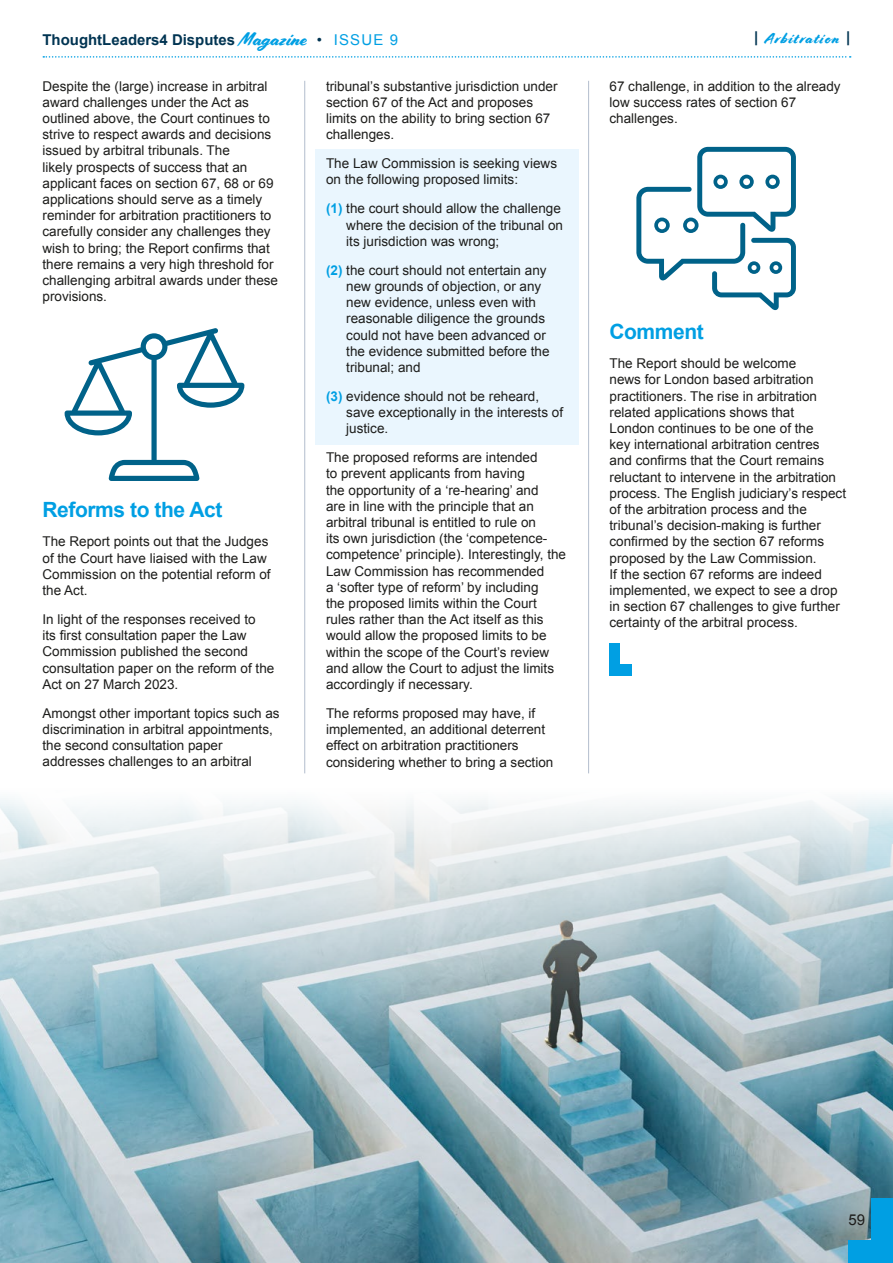
<style>
.page{position:relative;width:893px;height:1263px;background:#fff}
.page>*{position:absolute;margin:0;border:0;box-sizing:border-box;transform-origin:0 0}
.t1{font:700 21px "Arial";letter-spacing:-.02em;color:#009fe3}
.t2{font:700 15px "Arial";color:#003452}
.t3{font:15px "Cortado";letter-spacing:.08em;color:#009fe3}
.t4{font:15px "Arial";color:#1d1d1b}
.t5{font:13.5px/16.2px "Arial";color:#1d1d1b}
.s1{font-family:"Cortado";font-weight:400;font-size:18.6px;color:#009fe3}
.s2{font-weight:400}
.s3{font-weight:400;color:#009fe3}
.s4{font-weight:700;color:#009fe3}
.s5{font-family:"Arial";font-weight:700;color:#003452}
</style>
<div class="page">
<img style="left:0;top:798px;width:893px;height:465px">
<svg style="left:43px;top:56px;width:808px;height:2px"></svg>
<div style="left:872px;top:1198px;width:21px;height:65px;background:#009fe3"></div>
<div style="left:848px;top:1241px;width:45px;height:22px;background:#009fe3"></div>
<div style="left:315px;top:150px;width:263px;height:295px;background:#eaf6fe"></div>
<hr style="left:304px;top:81px;width:1px;height:692px;background:#b3bdcd">
<hr style="left:588px;top:81px;width:1px;height:692px;background:#b3bdcd">
<svg style="left:65px;top:328px;width:179px;height:153px"></svg>
<svg style="left:636px;top:147px;width:160px;height:163px"></svg>
<div style="left:609px;top:643px;width:11px;height:32px;background:#009fe3"></div>
<div style="left:609px;top:664px;width:23px;height:11px;background:#009fe3"></div>
<p class="t2" style="left:43px;top:29px;width:357px">ThoughtLeaders4 Disputes <span class="s1">Magazine</span> <span class="s2">•</span> <span class="s3">ISSUE 9</span></p>
<p class="t5" style="left:43px;top:78px;width:237px">Despite the (large) increase in arbitral award challenges under the Act as outlined above, the Court continues to strive to respect awards and decisions issued by arbitral tribunals. The<br>likely prospects of success that an applicant faces on section 67, 68 or 69 applications should serve as a timely reminder for arbitration practitioners to carefully consider any challenges they wish to bring; the Report confirms that there remains a very high threshold for challenging arbitral awards under these provisions.</p>
<h1 class="t1" style="left:43px;top:496px;width:181px">Reforms to the Act</h1>
<p class="t5" style="left:43px;top:534px;width:230px">The Report points out that the Judges of the Court have liaised with the Law<br>Commission on the potential reform of the Act.</p>
<p class="t5" style="left:43px;top:611px;width:233px">In light of the responses received to<br>its first consultation paper the Law Commission published the second consultation paper on the reform of the Act on 27 March 2023.</p>
<p class="t5" style="left:43px;top:705px;width:239px">Amongst other important topics such as discrimination in arbitral appointments, the second consultation paper addresses challenges to an arbitral</p>
<p class="t5" style="left:326px;top:78px;width:233px">tribunal’s substantive jurisdiction under section 67 of the Act and proposes limits on the ability to bring section 67 challenges.</p>
<p class="t5" style="left:326px;top:155px;width:233px">The Law Commission is seeking views on the following proposed limits:</p>
<p class="t5" style="left:346px;top:201px;width:218px;text-indent:-20px"><span class="s4">(1)</span> the court should allow the challenge where the decision of the tribunal on its jurisdiction was wrong;</p>
<p class="t5" style="left:346px;top:262px;width:205px;text-indent:-20px"><span class="s4">(2)</span> the court should not entertain any new grounds of objection, or any new evidence, unless even with reasonable diligence the grounds could not have been advanced or the evidence submitted before the tribunal; and</p>
<p class="t5" style="left:346px;top:388px;width:218px;text-indent:-20px"><span class="s4">(3)</span> evidence should not be reheard, save exceptionally in the interests of justice.</p>
<p class="t5" style="left:326px;top:450px;width:242px">The proposed reforms are intended<br>to prevent applicants from having<br>the opportunity of a ‘re-hearing’ and<br>are in line with the principle that an arbitral tribunal is entitled to rule on<br>its own jurisdiction (the ‘competence&shy;competence’ principle). Interestingly, the Law Commission has recommended<br>a ‘softer type of reform’ by including<br>the proposed limits within the Court rules rather than the Act itself as this would allow the proposed limits to be within the scope of the Court’s review and allow the Court to adjust the limits accordingly if necessary.</p>
<p class="t5" style="left:326px;top:705px;width:229px">The reforms proposed may have, if implemented, an additional deterrent effect on arbitration practitioners considering whether to bring a section</p>
<p class="t3" style="left:754px;top:30px;width:98px"><span class="s5">|</span> Arbitration <span class="s5">|</span></p>
<p class="t5" style="left:609px;top:78px;width:233px">67 challenge, in addition to the already low success rates of section 67 challenges.</p>
<h1 class="t1" style="left:609px;top:318px;width:96px">Comment</h1>
<p class="t5" style="left:609px;top:355px;width:238px">The Report should be welcome<br>news for London based arbitration practitioners. The rise in arbitration related applications shows that<br>London continues to be one of the<br>key international arbitration centres<br>and confirms that the Court remains reluctant to intervene in the arbitration process. The English judiciary’s respect of the arbitration process and the tribunal’s decision-making is further confirmed by the section 67 reforms proposed by the Law Commission.<br>If the section 67 reforms are indeed implemented, we expect to see a drop in section 67 challenges to give further certainty of the arbitral process.</p>
<p class="t4" style="left:848px;top:1210px;width:18px">59</p>
</div>
